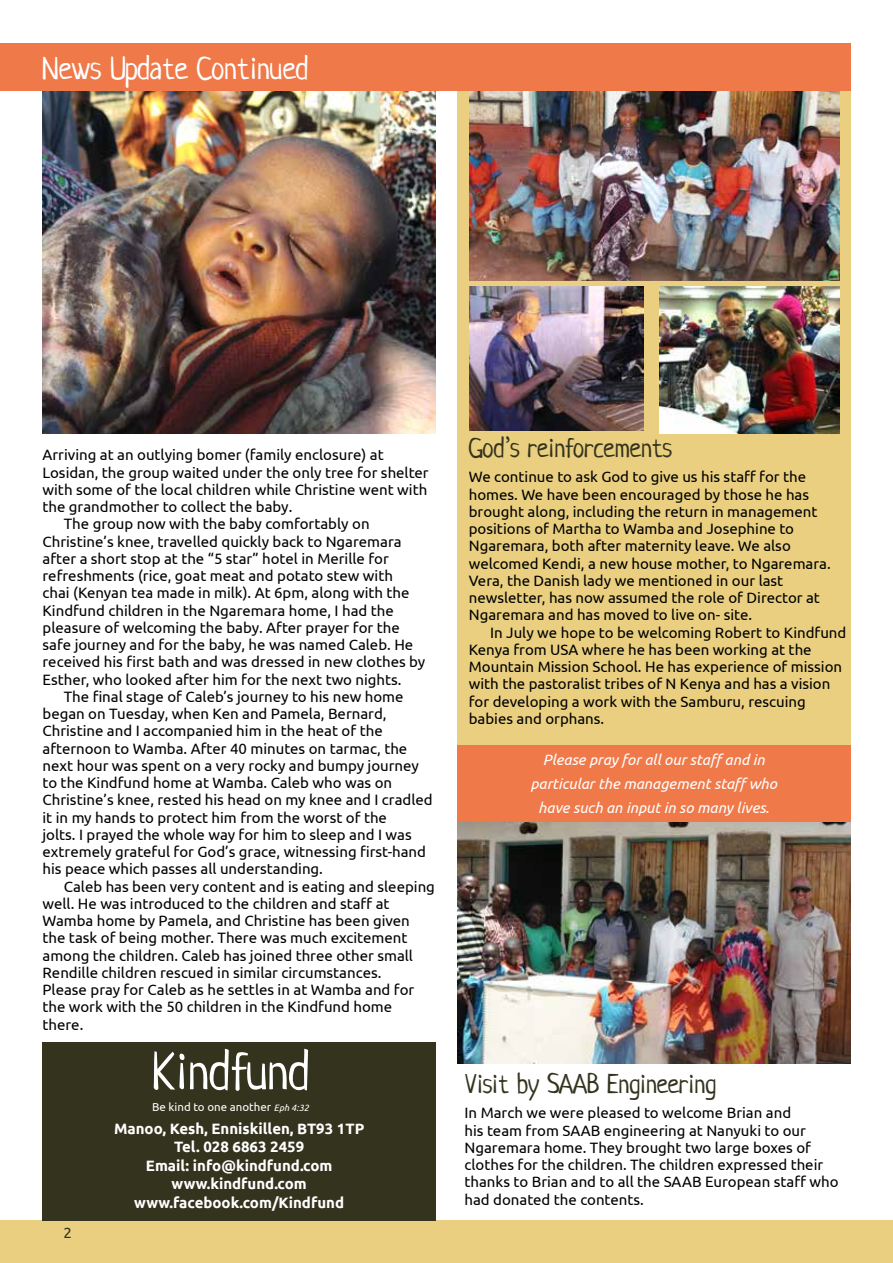
<style>
.page{position:relative;width:893px;height:1263px;background:#fff}
.page>*{position:absolute;margin:0;border:0;box-sizing:border-box;transform-origin:0 0}
.t1{font:52.5px "Neucha";color:#fff}
.t2{font:31.5px "Neucha";color:#fff}
.t3{font:27px "Neucha";color:#34331e}
.t4{font:15px/17.2px "Ubuntu";color:#000}
.t5{font:700 15px/18.6px "Ubuntu";color:#fff;text-align:center}
.t6{font:italic 15px/24px "Ubuntu";color:#fff;text-align:center}
.t7{font:15px "Ubuntu";color:#34331e}
.t8{font:11.55px "Ubuntu";color:#fff}
.s1{font-style:italic;font-size:9.15px}
</style>
<div class="page">
<div style="left:0;top:1220px;width:893px;height:43px;background:#e9cf7f"></div>
<div style="left:457px;top:88px;width:393px;height:657px;background:#e9cf7f"></div>
<img style="left:43px;top:91px;width:393px;height:343px">
<img style="left:470px;top:91px;width:370px;height:189px">
<div style="left:43px;top:1042px;width:393px;height:178px;background:#34331e"></div>
<div style="left:0;top:43px;width:850px;height:48px;background:#ef7949"></div>
<img style="left:457px;top:822px;width:393px;height:241px">
<img style="left:470px;top:286px;width:173px;height:144px">
<img style="left:659px;top:286px;width:181px;height:147px">
<div style="left:457px;top:745px;width:393px;height:77px;background:#ef7949"></div>
<h2 class="t2" style="left:43px;top:49px;width:268px">News Update Continued</h2>
<p class="t4" style="left:43px;top:446px;width:343px">Arriving at an outlying bomer (family enclosure) at</p>
<p class="t4" style="left:43px;top:463px;width:388px">Losidan, the group waited under the only tree for shelter</p>
<p class="t4" style="left:43px;top:480px;width:386px">with some of the local children while Christine went with</p>
<p class="t4" style="left:43px;top:498px;width:251px">the grandmother to collect the baby.</p>
<p class="t4" style="left:64px;top:515px;width:307px">The group now with the baby comfortably on</p>
<p class="t4" style="left:43px;top:532px;width:361px">Christine’s knee, travelled quickly back to Ngaremara</p>
<p class="t4" style="left:43px;top:549px;width:348px">after a short stop at the “5 star” hotel in Merille for</p>
<p class="t4" style="left:43px;top:567px;width:352px">refreshments (rice, goat meat and potato stew with</p>
<p class="t4" style="left:43px;top:584px;width:369px">chai (Kenyan tea made in milk). At 6pm, along with the</p>
<p class="t4" style="left:43px;top:601px;width:353px">Kindfund children in the Ngaremara home, I had the</p>
<p class="t4" style="left:43px;top:618px;width:359px">pleasure of welcoming the baby. After prayer for the</p>
<p class="t4" style="left:43px;top:636px;width:372px">safe journey and for the baby, he was named Caleb. He</p>
<p class="t4" style="left:43px;top:653px;width:384px">received his first bath and was dressed in new clothes by</p>
<p class="t4" style="left:43px;top:670px;width:361px">Esther, who looked after him for the next two nights.</p>
<p class="t4" style="left:64px;top:687px;width:341px">The final stage of Caleb’s journey to his new home</p>
<p class="t4" style="left:43px;top:705px;width:346px">began on Tuesday, when Ken and Pamela, Bernard,</p>
<p class="t4" style="left:43px;top:722px;width:342px">Christine and I accompanied him in the heat of the</p>
<p class="t4" style="left:43px;top:739px;width:366px">afternoon to Wamba. After 40 minutes on tarmac, the</p>
<p class="t4" style="left:43px;top:756px;width:378px">next hour was spent on a very rocky and bumpy journey</p>
<p class="t4" style="left:43px;top:774px;width:351px">to the Kindfund home at Wamba. Caleb who was on</p>
<p class="t4" style="left:43px;top:791px;width:392px">Christine’s knee, rested his head on my knee and I cradled</p>
<p class="t4" style="left:43px;top:808px;width:346px">it in my hands to protect him from the worst of the</p>
<p class="t4" style="left:43px;top:825px;width:371px">jolts. I prayed the whole way for him to sleep and I was</p>
<p class="t4" style="left:43px;top:843px;width:385px">extremely grateful for God’s grace, witnessing first-hand</p>
<p class="t4" style="left:43px;top:860px;width:282px">his peace which passes all understanding.</p>
<p class="t4" style="left:64px;top:877px;width:373px">Caleb has been very content and is eating and sleeping</p>
<p class="t4" style="left:43px;top:894px;width:348px">well. He was introduced to the children and staff at</p>
<p class="t4" style="left:43px;top:912px;width:369px">Wamba home by Pamela, and Christine has been given</p>
<p class="t4" style="left:43px;top:929px;width:366px">the task of being mother. There was much excitement</p>
<p class="t4" style="left:43px;top:946px;width:372px">among the children. Caleb has joined three other small</p>
<p class="t4" style="left:43px;top:963px;width:340px">Rendille children rescued in similar circumstances.</p>
<p class="t4" style="left:43px;top:981px;width:373px">Please pray for Caleb as he settles in at Wamba and for</p>
<p class="t4" style="left:43px;top:998px;width:351px">the work with the 50 children in the Kindfund home</p>
<p class="t4" style="left:43px;top:1015px;width:42px">there.</p>
<h1 class="t1" style="left:151px;top:1040px;width:160px">Kindfund</h1>
<p class="t8" style="left:152px;top:1100px;width:158px">Be kind to one another <span class="s1">Eph 4:32</span></p>
<p class="t7" style="left:64px;top:1224px;width:10px">2</p>
<p class="t5" style="left:114px;top:1119px;width:252px">Manoo, Kesh, Enniskillen, BT93 1TP<br>Tel. 028 6863 2459<br>Email: info@kindfund.com www.kindfund.com www.facebook.com/Kindfund</p>
<h3 class="t3" style="left:469px;top:431px;width:205px">God’s reinforcements</h3>
<p class="t4" style="left:469px;top:468px;width:363px">We continue to ask God to give us his staff for the homes. We have been encouraged by those he has brought along, including the return in management positions of Martha to Wamba and Josephine to Ngaremara, both after maternity leave. We also welcomed Kendi, a new house mother, to Ngaremara.<br>Vera, the Danish lady we mentioned in our last newsletter, has now assumed the role of Director at Ngaremara and has moved to live on- site.</p>
<p class="t4" style="left:469px;top:623px;width:379px;text-indent:21px">In July we hope to be welcoming Robert to Kindfund Kenya from USA where he has been working at the Mountain Mission School. He has experience of mission with the pastoralist tribes of N Kenya and has a vision for developing a work with the Samburu, rescuing babies and orphans.</p>
<p class="t6" style="left:530px;top:748px;width:248px">Please pray for all our staff and in particular the management staff who have such an input in so many lives.</p>
<h3 class="t3" style="left:465px;top:1067px;width:253px">Visit by SAAB Engineering</h3>
<p class="t4" style="left:465px;top:1104px;width:375px">In March we were pleased to welcome Brian and<br>his team from SAAB engineering at Nanyuki to our Ngaremara home. They brought two large boxes of clothes for the children. The children expressed their thanks to Brian and to all the SAAB European staff who had donated the contents.</p>
</div>
